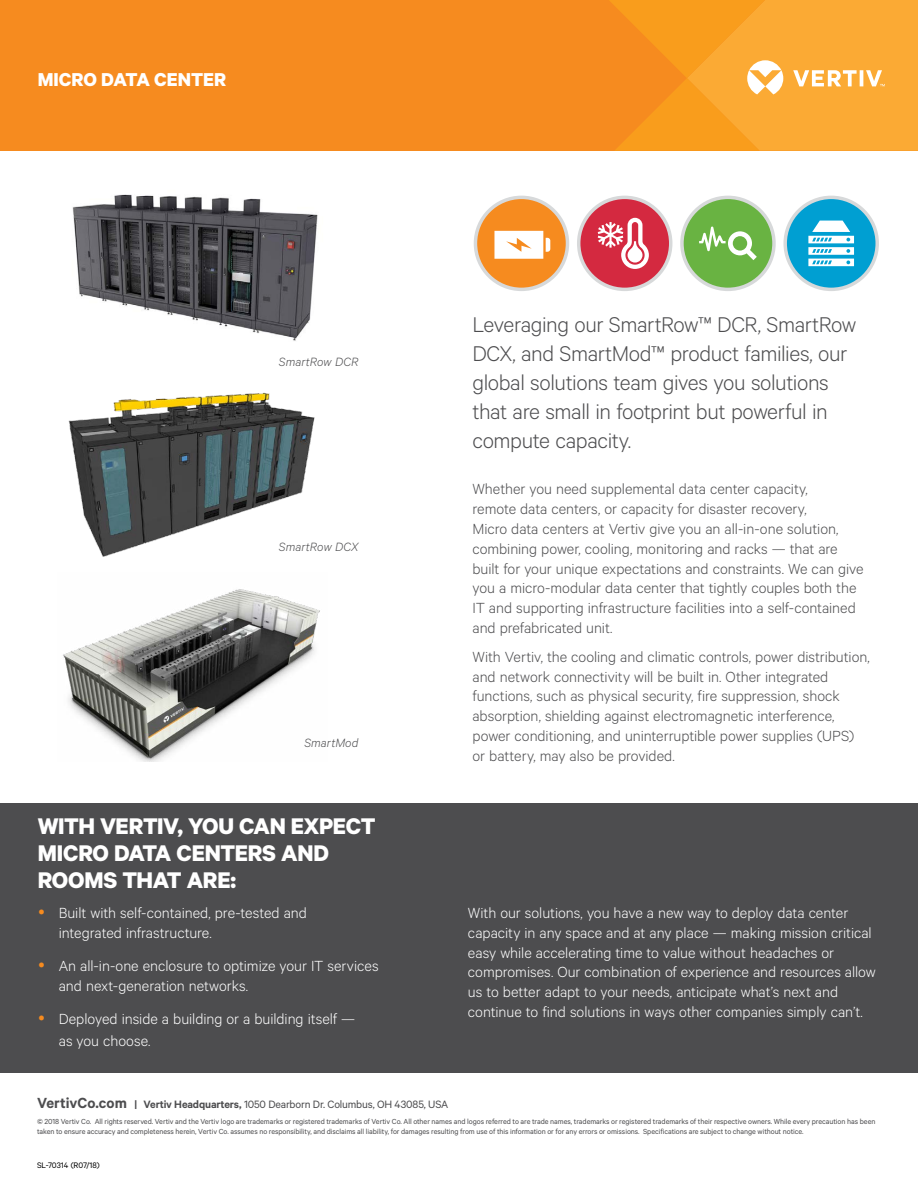
<style>
.page{position:relative;width:918px;height:1188px;background:#fff}
.page>*{position:absolute;margin:0;border:0;box-sizing:border-box;transform-origin:0 0}
.t1{font:700 25.5px/27px "Calibre";letter-spacing:-.015em;color:#fff}
.t2{font:300 24px/28.8px "Calibre";letter-spacing:-.02em;color:#4d4d4f}
.t3{font:700 21px "Calibre";color:#fff}
.t4{font:300 16.5px/19.8px "Calibre";letter-spacing:-.005em;color:#4d4d4f}
.t5{font:300 16.5px/19.8px "Calibre";color:#fff}
.t6{font:italic 300 13.5px "Calibre";letter-spacing:.005em;color:#4d4d4f}
.t7{font:12px "Calibre";letter-spacing:-.015em;color:#4d4d4f}
.t8{font:9px "Calibre";color:#000}
.t9{font:8.25px/9.8px "Calibre";letter-spacing:-.01em;color:#4d4d4f}
.s1{font-weight:600;font-size:16.5px}
.s2{font-weight:600}
</style>
<div class="page">
<div style="left:0;top:0;width:609px;height:151px;background:#f68b1f"></div>
<svg style="left:609px;top:0;width:309px;height:151px;background:#f9a531"></svg>
<div style="left:682px;top:197px;width:92px;height:92px;background:#69b342;border-radius:50%"></div>
<div style="left:680px;top:196px;width:96px;height:95px;border:3px solid #d7d9da;border-radius:50%"></div>
<svg style="left:699px;top:227px;width:58px;height:33px"></svg>
<div style="left:579px;top:197px;width:92px;height:92px;background:#d42940;border-radius:50%"></div>
<div style="left:577px;top:196px;width:95px;height:95px;border:3px solid #d7d9da;border-radius:50%"></div>
<svg style="left:598px;top:218px;width:51px;height:51px"></svg>
<div style="left:475px;top:197px;width:92px;height:92px;background:#f68b1f;border-radius:50%"></div>
<div style="left:474px;top:196px;width:95px;height:95px;border:3px solid #d7d9da;border-radius:50%"></div>
<svg style="left:494px;top:231px;width:56px;height:28px;background:#fdecdb"></svg>
<div style="left:785px;top:197px;width:92px;height:92px;background:#009fd2;border-radius:50%"></div>
<div style="left:783px;top:196px;width:96px;height:95px;border:3px solid #d7d9da;border-radius:50%"></div>
<svg style="left:808px;top:221px;width:46px;height:45px"></svg>
<img style="left:63px;top:589px;width:257px;height:172px">
<img style="left:72px;top:194px;width:246px;height:147px">
<img style="left:68px;top:392px;width:247px;height:165px">
<div style="left:0;top:803px;width:918px;height:270px;background:#4d4d4f"></div>
<p class="t3" style="left:38px;top:67px;width:190px">MICRO DATA CENTER</p>
<p class="t6" style="left:279px;top:354px;width:81px">SmartRow DCR</p>
<p class="t6" style="left:279px;top:539px;width:81px">SmartRow DCX</p>
<p class="t6" style="left:304px;top:735px;width:56px">SmartMod</p>
<h1 class="t1" style="left:38px;top:812px;width:339px">WITH VERTIV, YOU CAN EXPECT<br>MICRO DATA CENTERS AND<br>ROOMS THAT ARE:</h1>
<p class="t5" style="left:59px;top:902px;width:250px">Built with self-contained, pre-tested and integrated infrastructure.</p>
<p class="t5" style="left:59px;top:955px;width:321px">An all-in-one enclosure to optimize your IT services and next-generation networks.</p>
<p class="t5" style="left:59px;top:1008px;width:298px;line-height:21.6px">Deployed inside a building or a building itself — as you choose.</p>
<h2 class="t2" style="left:472px;top:309px;width:385px">Leveraging our SmartRow™ DCR, SmartRow DCX, and SmartMod™ product families, our global solutions team gives you solutions that are small in footprint but powerful in compute capacity.</h2>
<p class="t4" style="left:472px;top:479px;width:393px">Whether you need supplemental data center capacity,<br>remote data centers, or capacity for disaster recovery,<br>Micro data centers at Vertiv give you an all-in-one solution, combining power, cooling, monitoring and racks — that are built for your unique expectations and constraints. We can give you a micro-modular data center that tightly couples both the IT and supporting infrastructure facilities into a self-contained and prefabricated unit.</p>
<p class="t4" style="left:472px;top:646px;width:399px">With Vertiv, the cooling and climatic controls, power distribution, and network connectivity will be built in. Other integrated functions, such as physical security, fire suppression, shock absorption, shielding against electromagnetic interference, power conditioning, and uninterruptible power supplies (UPS) or battery, may also be provided.</p>
<p class="t5" style="left:468px;top:902px;width:409px">With our solutions, you have a new way to deploy data center capacity in any space and at any place — making mission critical easy while accelerating time to value without headaches or compromises. Our combination of experience and resources allow us to better adapt to your needs, anticipate what’s next and continue to find solutions in ways other companies simply can’t.</p>
<p class="t7" style="left:37px;top:1097px;width:413px"><span class="s1">VertivCo.com</span> <span class="s2">| Vertiv Headquarters,</span> 1050 Dearborn Dr. Columbus, OH 43085, USA</p>
<p class="t9" style="left:37px;top:1117px;width:840px">© 2018 Vertiv Co. All rights reserved. Vertiv and the Vertiv logo are trademarks or registered trademarks of Vertiv Co. All other names and logos referred to are trade names, trademarks or registered trademarks of their respective owners. While every precaution has been taken to ensure accuracy and completeness herein, Vertiv Co. assumes no responsibility, and disclaims all liability, for damages resulting from use of this information or for any errors or omissions. Specifications are subject to change without notice.</p>
<p class="t8" style="left:37px;top:1160px;width:64px">SL-70314 (R07/18)</p>
</div>
